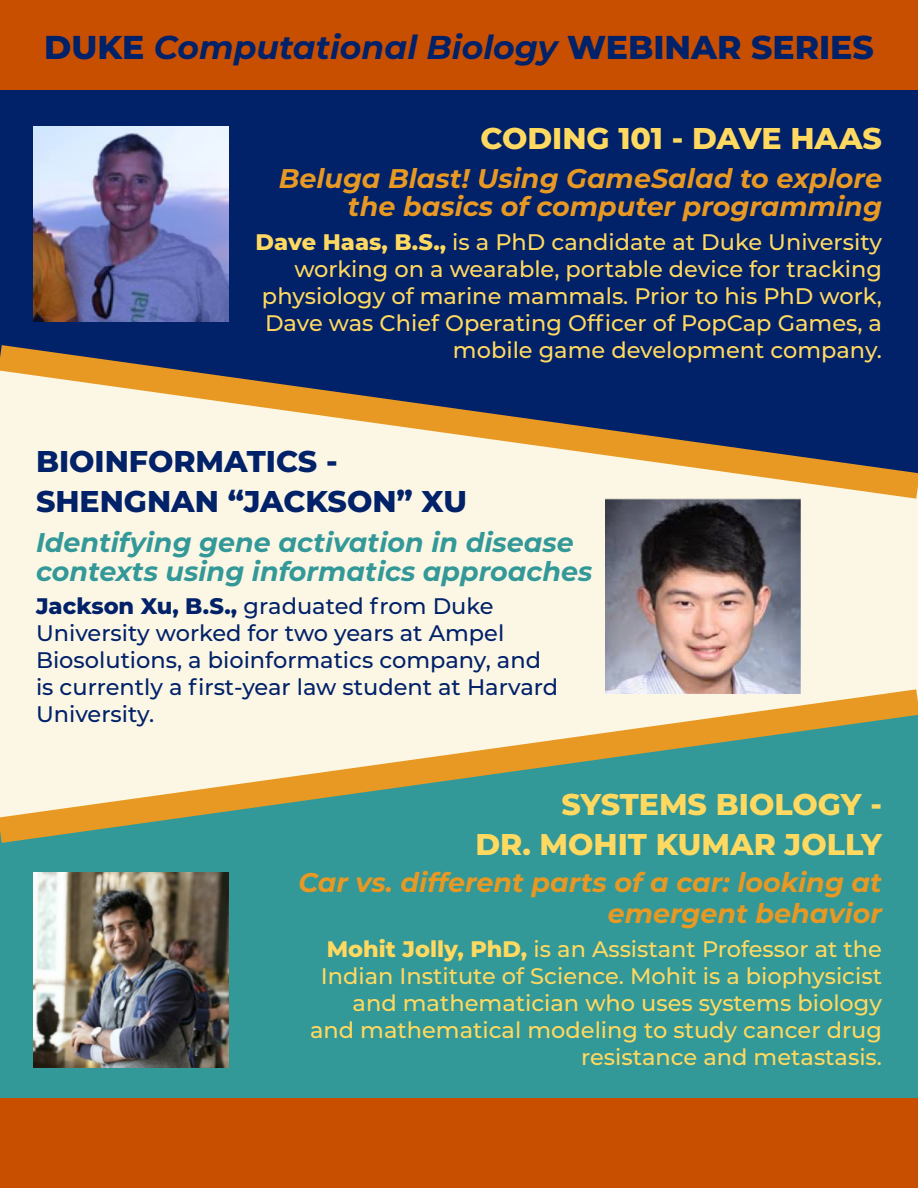
<style>
.page{position:relative;width:918px;height:1188px;background:#fff}
.page>*{position:absolute;margin:0;border:0;box-sizing:border-box;transform-origin:0 0}
.t1{font:italic 700 33px "Montserrat";color:#012169}
.t2{font:800 30px "Montserrat";color:#ffd960}
.t3{font:800 30px/39.6px "Montserrat";color:#012169}
.t4{font:italic 700 27px/30.6px "Montserrat";color:#e89923;text-align:right}
.t5{font:italic 700 27px/29.1px "Montserrat";color:#339898}
.t6{font:500 22.5px/27px "Montserrat";color:#ffd960;text-align:right}
.t7{font:500 22.5px/27px "Montserrat";color:#012169}
.s1{font-weight:800;font-style:normal}
.s2{font-weight:800}
</style>
<div class="page">
<div style="left:0;top:0;width:918px;height:90px;background:#c84e00"></div>
<div style="left:0;top:1098px;width:918px;height:90px;background:#c84e00"></div>
<div style="left:0;top:90px;width:918px;height:239px;background:#012169"></div>
<div style="left:0;top:859px;width:918px;height:239px;background:#339898"></div>
<div style="left:0;top:515px;width:918px;height:158px;background:#fcf7e5"></div>
<svg style="left:0;top:329px;width:918px;height:186px;background:#8b8b93"></svg>
<svg style="left:0;top:673px;width:918px;height:186px;background:#a0bfa7"></svg>
<img style="left:34px;top:126px;width:195px;height:195px">
<img style="left:34px;top:873px;width:195px;height:195px">
<img style="left:606px;top:499px;width:195px;height:195px">
<p class="t1" style="left:44px;top:23px;width:831px"><span class="s1">DUKE</span> Computational Biology <span class="s1">WEBINAR SERIES</span></p>
<p class="t2" style="left:480px;top:116px;width:403px">CODING 101 - DAVE HAAS</p>
<p class="t4" style="left:279px;top:162px;width:605px">Beluga Blast! Using GameSalad to explore</p>
<p class="t4" style="left:348px;top:189px;width:536px">the basics of computer programming</p>
<p class="t6" style="left:256px;top:228px;width:628px"><span class="s2">Dave Haas, B.S.,</span> is a PhD candidate at Duke University working on a wearable, portable device for tracking physiology of marine mammals. Prior to his PhD work, Dave was Chief Operating Officer of PopCap Games, a mobile game development company.</p>
<p class="t3" style="left:36px;top:440px;width:433px">BIOINFORMATICS -<br>SHENGNAN “JACKSON” XU</p>
<p class="t5" style="left:36px;top:527px;width:558px">Identifying gene activation in disease contexts using informatics approaches</p>
<p class="t7" style="left:36px;top:592px;width:524px"><span class="s2">Jackson Xu, B.S.,</span> graduated from Duke University worked for two years at Ampel Biosolutions, a bioinformatics company, and is currently a first-year law student at Harvard University.</p>
<p class="t2" style="left:561px;top:782px;width:322px">SYSTEMS BIOLOGY -</p>
<p class="t2" style="left:475px;top:822px;width:408px">DR. MOHIT KUMAR JOLLY</p>
<p class="t4" style="left:298px;top:866px;width:585px">Car vs. different parts of a car: looking at emergent behavior</p>
<p class="t6" style="left:310px;top:935px;width:573px"><span class="s2">Mohit Jolly, PhD,</span> is an Assistant Professor at the Indian Institute of Science. Mohit is a biophysicist and mathematician who uses systems biology and mathematical modeling to study cancer drug resistance and metastasis.</p>
</div>
